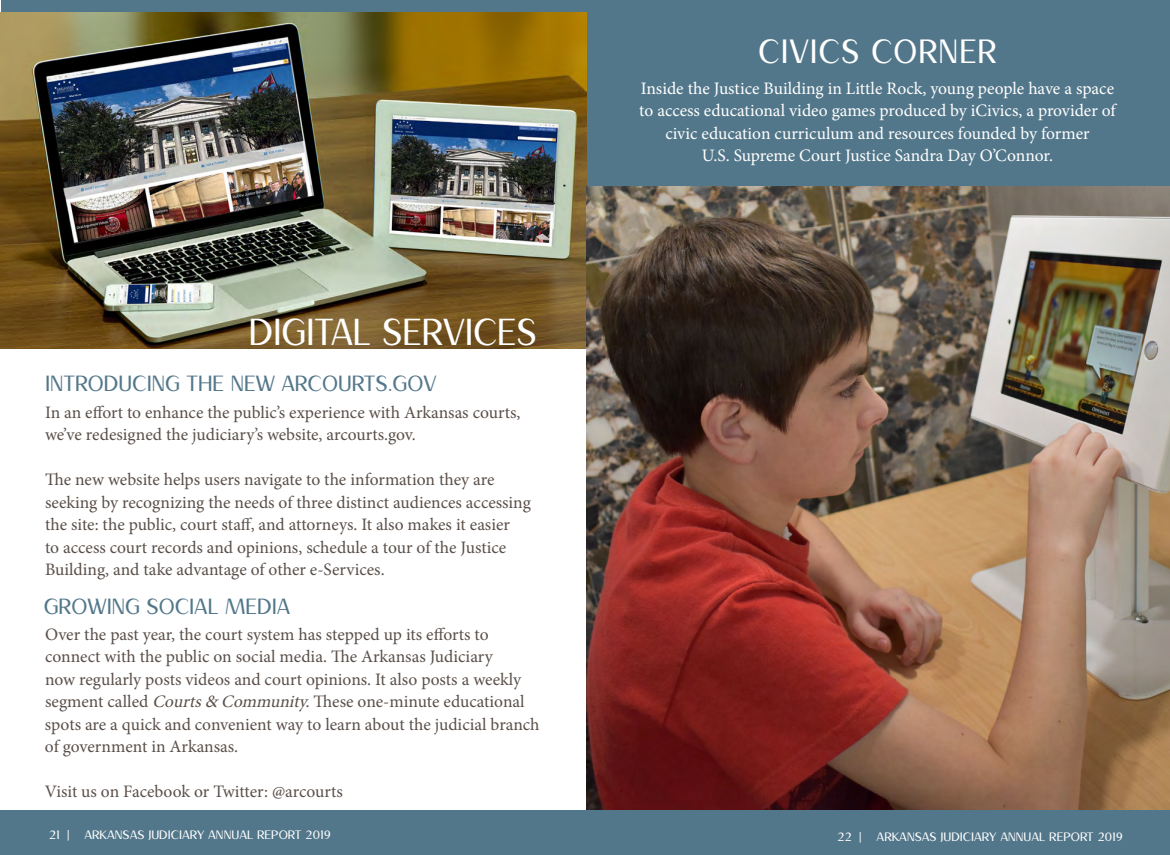
<style>
.page{position:relative;width:1170px;height:855px;background:#fff}
.page>*{position:absolute;margin:0;border:0;box-sizing:border-box;transform-origin:0 0}
.t1{font:38.38px "Almond";color:#fff}
.t2{font:34.5px "Almond";letter-spacing:.03em;color:#fff}
.t3{font:22.5px "Almond";color:#53778a}
.t4{font:17.5px/22.5px "Minion Pro";color:#5a4f49}
.t5{font:17.5px/22.5px "Minion Pro";color:#fff;text-align:center}
.t6{font:12.5px "Almond";color:#fff;scale:1.04 1}
.s1{font-style:italic}
</style>
<div class="page">
<div style="left:586px;top:0;width:584px;height:186px;background:#53778a"></div>
<div style="left:1px;top:0;width:585px;height:13px;background:#53778a"></div>
<img style="left:0;top:13px;width:586px;height:335px">
<img style="left:586px;top:186px;width:584px;height:624px">
<div style="left:0;top:810px;width:1170px;height:45px;background:#53778a"></div>
<p class="t1" style="left:249px;top:314px;width:290px">DIGITAL SERVICES</p>
<p class="t3" style="left:45px;top:373px;width:393px">INTRODUCING THE NEW ARCOURTS.GOV</p>
<p class="t4" style="left:45px;top:401px;width:477px">In an effort to enhance the public’s experience with Arkansas courts, we’ve redesigned the judiciary’s website, arcourts.gov.</p>
<p class="t4" style="left:45px;top:469px;width:487px">The new website helps users navigate to the information they are seeking by recognizing the needs of three distinct audiences accessing the site: the public, court staff, and attorneys. It also makes it easier<br>to access court records and opinions, schedule a tour of the Justice Building, and take advantage of other e-Services.</p>
<p class="t3" style="left:44px;top:595px;width:248px">GROWING SOCIAL MEDIA</p>
<p class="t4" style="left:45px;top:623px;width:496px">Over the past year, the court system has stepped up its efforts to connect with the public on social media. The Arkansas Judiciary<br>now regularly posts videos and court opinions. It also posts a weekly segment called <span class="s1">Courts&amp; Community.</span>These one-minute educational spots are a quick and convenient way to learn about the judicial branch of government in Arkansas.</p>
<p class="t4" style="left:45px;top:780px;width:299px">Visit us on Facebook or Twitter: @arcourts</p>
<p class="t2" style="left:758px;top:34px;width:240px">CIVICS CORNER</p>
<p class="t5" style="left:639px;top:77px;width:478px">Inside the Justice Building in Little Rock, young people have a space to access educational video games produced by iCivics, a provider of civic education curriculum and resources founded by former</p>
<p class="t5" style="left:702px;top:145px;width:353px">U.S. Supreme Court Justice Sandra Day O’Connor.</p>
<p class="t6" style="left:49px;top:828px;width:273px">21 | ARKANSAS JUDICIARY ANNUAL REPORT 2019</p>
<p class="t6" style="left:837px;top:830px;width:276px">22 | ARKANSAS JUDICIARY ANNUAL REPORT 2019</p>
</div>
